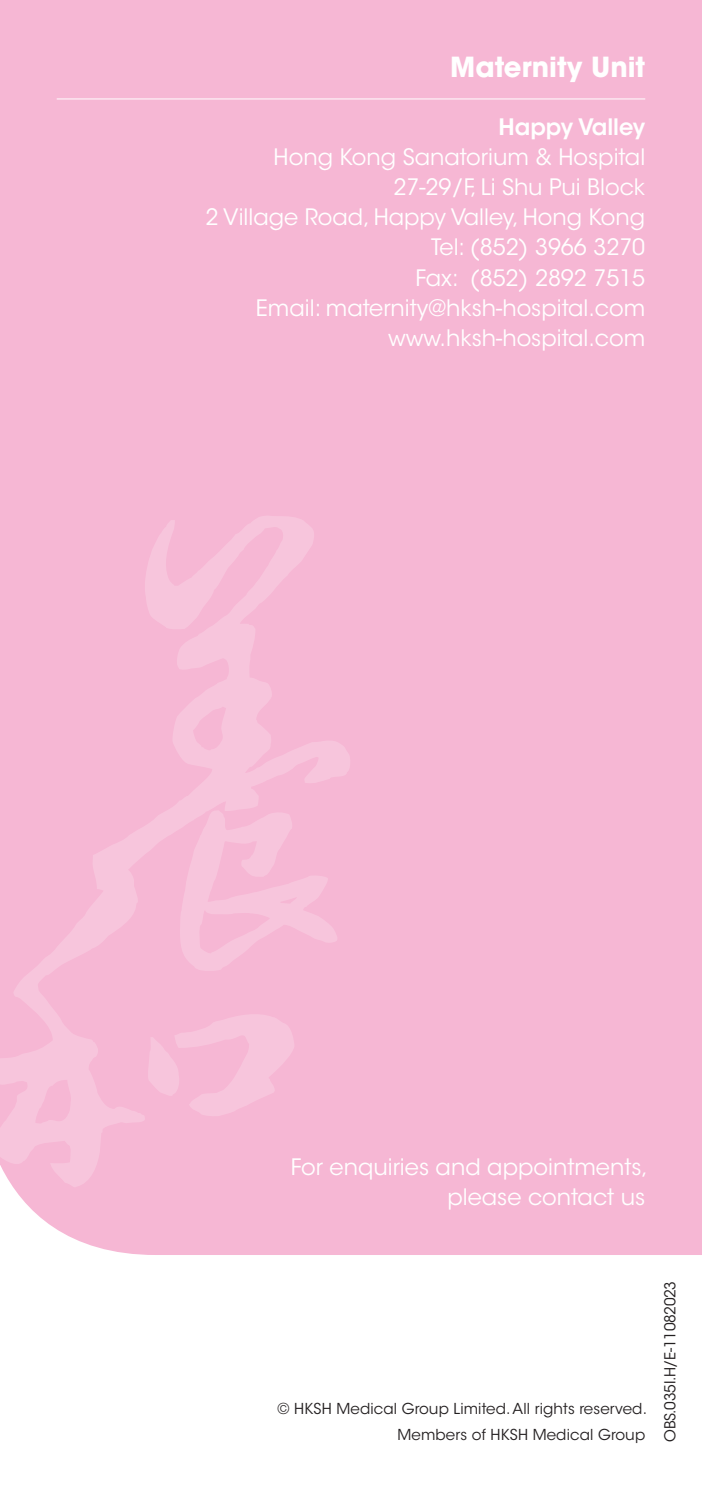
<style>
.page{position:relative;width:702px;height:1489px;background:#fff}
.page>*{position:absolute;margin:0;border:0;box-sizing:border-box;transform-origin:0 0}
.t1{font:700 27.5px "ITC Avant Garde Std";color:#fff}
.t2{font:22.5px/30px "ITC Avant Garde Std";color:#fff;text-align:right}
.t3{font:600 22.5px "ITC Avant Garde Std";color:#fff}
.t4{font:15px "ITC Avant Garde Std";letter-spacing:.01em;color:#231f20}
.t5{font:15px "ITC Avant Garde Std";letter-spacing:-.02em;color:#231f20}
</style>
<div class="page">
<div style="left:0;top:0;width:702px;height:1254px;background:#f6b7d4"></div>
<svg style="left:0;top:514px;width:351px;height:674px;background:#f6bad5"></svg>
<hr style="left:57px;top:98px;width:588px;height:1px;background:#fff">
<p class="t1" style="left:450px;top:49px;width:196px">Maternity Unit</p>
<p class="t3" style="left:498px;top:113px;width:148px">Happy Valley</p>
<p class="t2" style="left:205px;top:143px;width:441px">Hong Kong Sanatorium &amp; Hospital<br>27-29/F, Li Shu Pui Block<br>2 Village Road, Happy Valley, Hong Kong<br>Tel: (852) 3966 3270<br>Fax: (852) 2892 7515<br>Email: maternity@hksh-hospital.com www.hksh-hospital.com</p>
<p class="t2" style="left:291px;top:1152px;width:358px">For enquiries and appointments, please contact us</p>
<p class="t4" style="left:277px;top:1399px;width:371px">© HKSH Medical Group Limited. All rights reserved.</p>
<p class="t4" style="left:397px;top:1425px;width:249px">Members of HKSH Medical Group</p>
<p class="t5" style="left:661px;top:1441px;width:162px;rotate:-90deg">OBS.035I.H/E-11082023</p>
</div>
